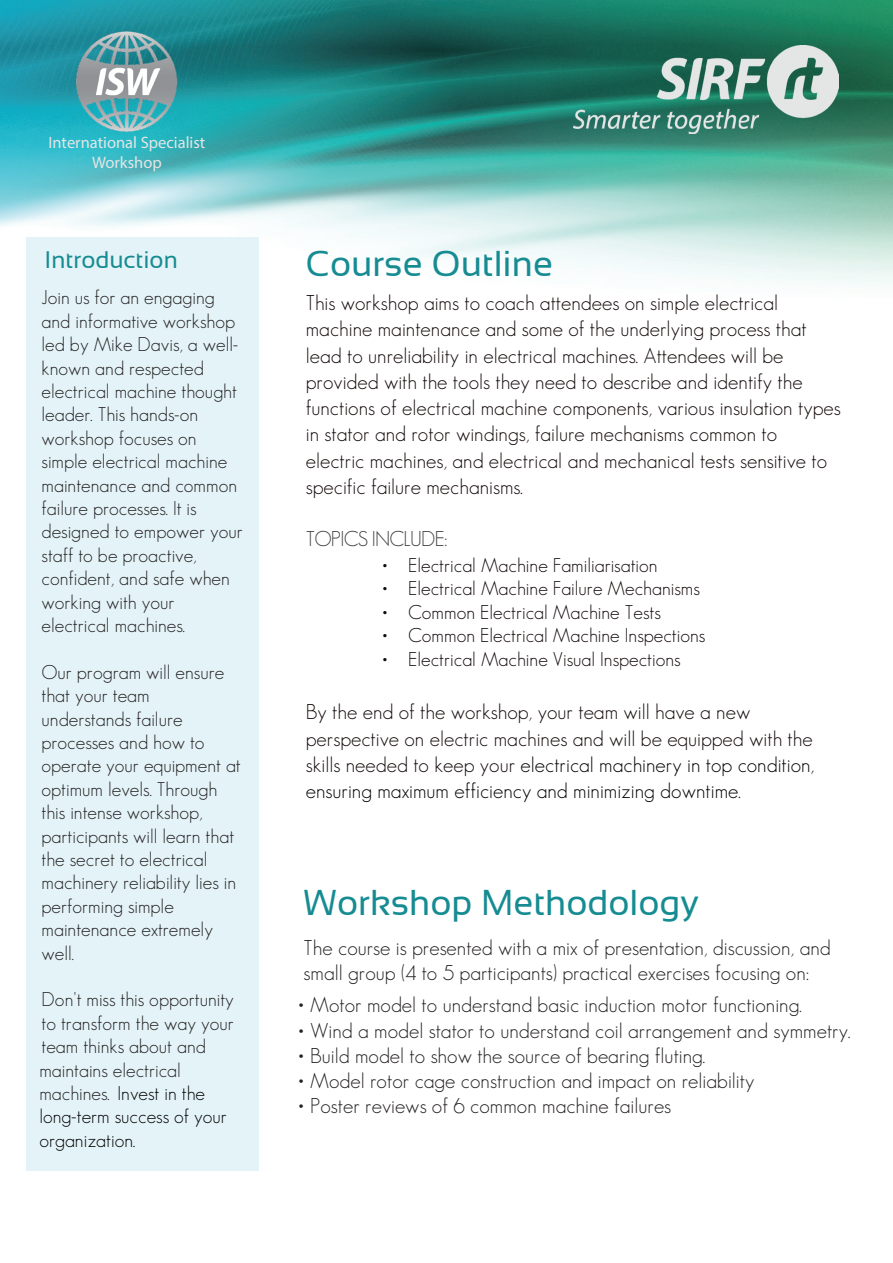
<style>
.page{position:relative;width:893px;height:1263px;background:#fff}
.page>*{position:absolute;margin:0;border:0;box-sizing:border-box;transform-origin:0 0}
.t1{font:36px "Sansation";color:#168c92}
.t2{font:24px "Sansation";color:#168c92}
.t3{font:300 21px/26.2px "Geosans";color:#130808}
.t4{font:300 21px/25.2px "Geosans";color:#231f20}
.t5{font:300 21px "Geosans";letter-spacing:-.035em;color:#404040}
.t6{font:300 19.5px/23.4px "Geosans";color:#231f20}
.t7{font:300 19.5px "Geosans";color:#130808}
.t8{font:16.5px/19.8px "Myriad Pro";color:#e4e5e5;text-align:center}
.s1{color:#000}
</style>
<div class="page">
<img style="left:0;top:0;width:893px;height:286px">
<div style="left:26px;top:237px;width:233px;height:934px;background:#e3f3f7"></div>
<img style="left:75px;top:30px;width:103px;height:103px">
<img style="left:573px;top:45px;width:266px;height:88px">
<p class="t8" style="left:48px;top:132px;width:158px">International Specialist<br>Workshop</p>
<p class="t2" style="left:45px;top:246px;width:135px">Introduction</p>
<p class="t6" style="left:42px;top:286px;width:203px">Join us for an engaging and informative workshop led by Mike Davis, a well&shy;known and respected electrical machine thought leader. This hands-on workshop focuses on simple electrical machine maintenance and common failure processes. It is designed to empower your staff to be proactive, confident, and safe when working with your electrical machines.</p>
<p class="t6" style="left:42px;top:660px;width:201px">Our program will ensure that your team understands failure processes and how to operate your equipment at optimum levels. Through this intense workshop, participants will learn that the secret to electrical machinery reliability lies in performing simple maintenance extremely well.</p>
<p class="t6" style="left:39px;top:988px;width:196px">Don't miss this opportunity to transform the way your team thinks about and maintains electrical machines. <span class="s1">Invest in the long-term success of your organization.</span></p>
<h1 class="t1" style="left:306px;top:244px;width:249px">Course Outline</h1>
<p class="t3" style="left:306px;top:290px;width:536px">This workshop aims to coach attendees on simple electrical machine maintenance and some of the underlying process that lead to unreliability in electrical machines. Attendees will be provided with the tools they need to describe and identify the functions of electrical machine components, various insulation types in stator and rotor windings, failure mechanisms common to electric machines, and electrical and mechanical tests sensitive to specific failure mechanisms.</p>
<p class="t5" style="left:306px;top:527px;width:143px">TOPICS INCLUDE:</p>
<p class="t7" style="left:383px;top:554px;width:277px">• Electrical Machine Familiarisation</p>
<p class="t7" style="left:383px;top:578px;width:319px">• Electrical Machine Failure Mechanisms</p>
<p class="t7" style="left:383px;top:601px;width:280px">• Common Electrical Machine Tests</p>
<p class="t7" style="left:383px;top:625px;width:324px">• Common Electrical Machine Inspections</p>
<p class="t7" style="left:383px;top:648px;width:300px">• Electrical Machine Visual Inspections</p>
<p class="t3" style="left:306px;top:699px;width:510px">By the end of the workshop, your team will have a new perspective on electric machines and will be equipped with the skills needed to keep your <span class="s1">electrical machinery in top condition, ensuring maximum efficiency and minimizing downtime.</span></p>
<h1 class="t1" style="left:304px;top:883px;width:397px">Workshop Methodology</h1>
<p class="t4" style="left:304px;top:935px;width:529px">The course is presented with a mix of presentation, discussion, and small group (4 to 5 participants) practical exercises focusing on:</p>
<p class="t4" style="left:299px;top:992px;width:505px">• Motor model to understand basic induction motor functioning.</p>
<p class="t4" style="left:299px;top:1018px;width:553px">• Wind a model stator to understand coil arrangement and symmetry.</p>
<p class="t4" style="left:299px;top:1043px;width:408px">• Build model to show the source of bearing fluting.</p>
<p class="t4" style="left:299px;top:1068px;width:457px">• Model rotor cage construction and impact on reliability</p>
<p class="t4" style="left:299px;top:1093px;width:374px">• Poster reviews of 6 common machine failures</p>
</div>
